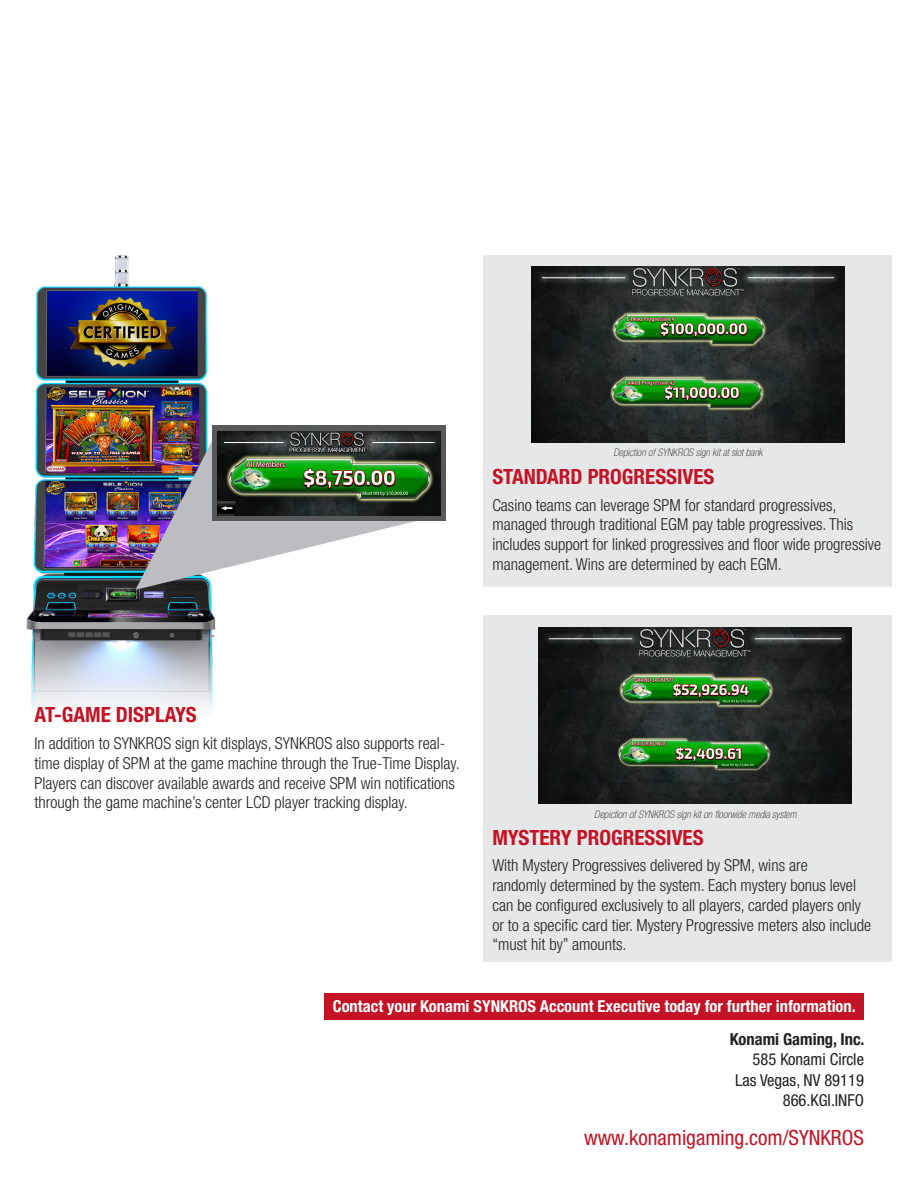
<style>
.page{position:relative;width:918px;height:1188px;background:#fff}
.page>*{position:absolute;margin:0;border:0;box-sizing:border-box;transform-origin:0 0}
.t1{font:700 condensed 21px "Helvetica Neue LT Std";color:#c41324}
.t2{font:condensed 21px "Helvetica Neue LT Std";color:#c41324}
.t3{font:300 condensed 16.5px/19.8px "Helvetica Neue LT Std";color:#231f20}
.t4{font:700 condensed 16.5px "Helvetica Neue LT Std";color:#fff}
.t5{font:condensed 16.5px "Helvetica Neue LT Std";color:#231f20}
.t6{font:700 condensed 16.5px "Helvetica Neue LT Std";color:#231f20}
.t7{font:italic 100 condensed 10.5px "Helvetica Neue LT Std";color:#231f20}
</style>
<div class="page">
<div style="left:483px;top:256px;width:409px;height:331px;background:#e6e7e9"></div>
<div style="left:483px;top:615px;width:409px;height:347px;background:#e6e7e9"></div>
<div style="left:324px;top:993px;width:540px;height:27px;background:#c41324"></div>
<img style="left:532px;top:267px;width:313px;height:176px">
<img style="left:539px;top:628px;width:313px;height:176px">
<img style="left:26px;top:255px;width:190px;height:458px">
<img style="left:136px;top:431px;width:280px;height:158px">
<div style="left:212px;top:425px;width:234px;height:96px;background:#57585a"></div>
<img style="left:217px;top:431px;width:224px;height:84px">
<p class="t7" style="left:613px;top:447px;width:151px">Depiction of SYNKROS sign kit at slot bank</p>
<p class="t1" style="left:492px;top:464px;width:224px">STANDARD PROGRESSIVES</p>
<p class="t3" style="left:492px;top:495px;width:390px">Casino teams can leverage SPM for standard progressives, managed through traditional EGM pay table progressives. This includes support for linked progressives and floor wide progressive management. Wins are determined by each EGM.</p>
<p class="t1" style="left:35px;top:702px;width:164px">AT-GAME DISPLAYS</p>
<p class="t3" style="left:35px;top:733px;width:427px">In addition to SYNKROS sign kit displays, SYNKROS also supports real&shy;time display of SPM at the game machine through the True-Time Display.<br>Players can discover available awards and receive SPM win notifications through the game machine’s center LCD player tracking display.</p>
<p class="t7" style="left:594px;top:808px;width:204px">Depiction of SYNKROS sign kit on floorwide media system</p>
<p class="t1" style="left:492px;top:824px;width:213px">MYSTERY PROGRESSIVES</p>
<p class="t3" style="left:492px;top:855px;width:380px">With Mystery Progressives delivered by SPM, wins are<br>randomly determined by the system. Each mystery bonus level can be configured exclusively to all players, carded players only or to a specific card tier. Mystery Progressive meters also include “must hit by” amounts.</p>
<p class="t4" style="left:333px;top:997px;width:524px">Contact your Konami SYNKROS Account Executive today for further information.</p>
<p class="t6" style="left:730px;top:1029px;width:136px">Konami Gaming, Inc.</p>
<p class="t5" style="left:753px;top:1050px;width:113px">585 Konami Circle</p>
<p class="t5" style="left:735px;top:1070px;width:130px">Las Vegas, NV 89119</p>
<p class="t5" style="left:783px;top:1091px;width:83px">866.KGI.INFO</p>
<p class="t2" style="left:584px;top:1125px;width:281px">www.konamigaming.com/SYNKROS</p>
</div>
